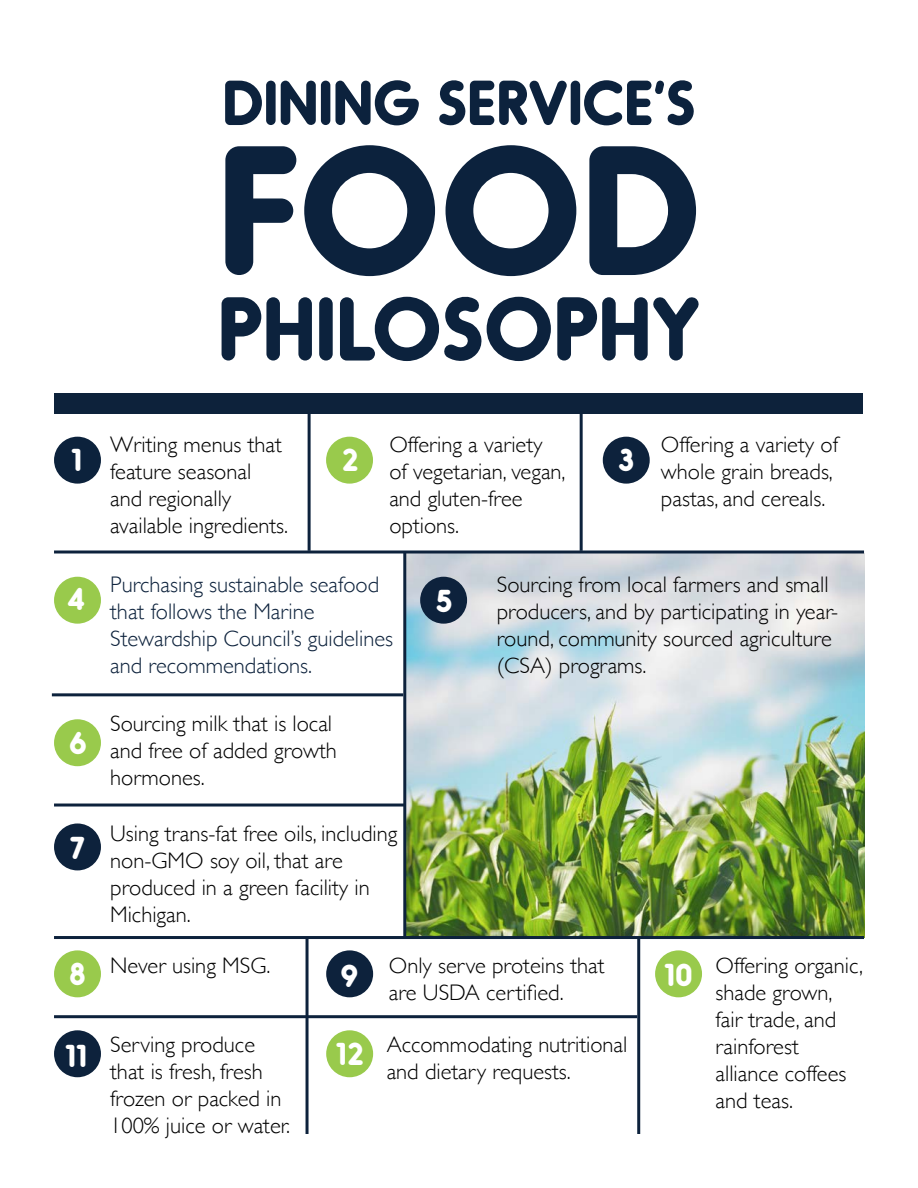
<style>
.page{position:relative;width:918px;height:1188px;background:#fff}
.page>*{position:absolute;margin:0;border:0;box-sizing:border-box;transform-origin:0 0}
.t1{font:700 174px "Oduda";color:#0c223d}
.t2{font:700 85.5px "Oduda";color:#0c223d}
.t3{font:700 60px "Oduda";color:#0c223d}
.t4{font:700 30px "Oduda";color:#fff}
.t5{font:300 22.5px/27px "Gill Sans";color:#000}
.t6{font:300 22.5px/27px "Gill Sans";color:#0d223c}
</style>
<div class="page">
<div style="left:603px;top:437px;width:47px;height:47px;background:#0d223c;border-radius:50%"></div>
<div style="left:326px;top:437px;width:47px;height:47px;background:#99ca4c;border-radius:50%"></div>
<img style="left:406px;top:554px;width:458px;height:382px">
<div style="left:54px;top:437px;width:47px;height:47px;background:#0c223c;border-radius:50%"></div>
<svg style="left:54px;top:550px;width:810px;height:4px;background:#455669"></svg>
<hr style="left:52px;top:693px;width:351px;height:3px;background:#0d223c">
<hr style="left:54px;top:936px;width:810px;height:3px;background:#0d223c">
<hr style="left:306px;top:937px;width:3px;height:197px;background:#0d223c">
<hr style="left:308px;top:408px;width:3px;height:143px;background:#0d223c">
<hr style="left:580px;top:406px;width:3px;height:145px;background:#0d223c">
<hr style="left:403px;top:553px;width:3px;height:384px;background:#0d223c">
<div style="left:54px;top:577px;width:47px;height:47px;background:#99ca4c;border-radius:50%"></div>
<div style="left:420px;top:577px;width:47px;height:47px;background:#0d223c;border-radius:50%"></div>
<div style="left:54px;top:719px;width:47px;height:47px;background:#99ca4c;border-radius:50%"></div>
<div style="left:54px;top:823px;width:47px;height:47px;background:#0d223c;border-radius:50%"></div>
<hr style="left:54px;top:804px;width:351px;height:3px;background:#0d223c">
<div style="left:54px;top:950px;width:47px;height:47px;background:#99ca4c;border-radius:50%"></div>
<div style="left:326px;top:950px;width:47px;height:47px;background:#0d223c;border-radius:50%"></div>
<div style="left:655px;top:950px;width:47px;height:47px;background:#99ca4c;border-radius:50%"></div>
<hr style="left:637px;top:937px;width:3px;height:197px;background:#0d223c">
<div style="left:54px;top:1030px;width:47px;height:47px;background:#0d223c;border-radius:50%"></div>
<hr style="left:54px;top:1015px;width:583px;height:3px;background:#0d223c">
<div style="left:326px;top:1030px;width:47px;height:47px;background:#99ca4c;border-radius:50%"></div>
<div style="left:55px;top:394px;width:808px;height:20px;background:#0d223b"></div>
<h3 class="t3" style="left:222px;top:75px;width:475px">DINING SERVICE’S</h3>
<h1 class="t1" style="left:218px;top:129px;width:484px">FOOD</h1>
<h2 class="t2" style="left:218px;top:289px;width:484px">PHILOSOPHY</h2>
<h3 class="t4" style="left:71px;top:446px;width:13px">1</h3>
<h3 class="t4" style="left:342px;top:446px;width:19px">2</h3>
<p class="t5" style="left:661px;top:431px;width:179px">Offering a variety of whole grain breads, pastas, and cereals.</p>
<p class="t5" style="left:110px;top:431px;width:180px">Writing menus that feature seasonal and regionally available ingredients.</p>
<p class="t5" style="left:389px;top:431px;width:178px">Offering a variety of vegetarian, vegan, and gluten-free options.</p>
<h3 class="t4" style="left:618px;top:446px;width:18px">3</h3>
<h3 class="t4" style="left:67px;top:585px;width:20px">4</h3>
<p class="t6" style="left:110px;top:571px;width:284px">Purchasing sustainable seafood that follows the Marine<br>Stewardship Council’s guidelines and recommendations.</p>
<h3 class="t4" style="left:68px;top:729px;width:20px">6</h3>
<h3 class="t4" style="left:69px;top:834px;width:17px">7</h3>
<p class="t5" style="left:110px;top:710px;width:228px">Sourcing milk that is local and free of added growth hormones.</p>
<p class="t5" style="left:110px;top:820px;width:289px">Using trans-fat free oils, including non-GMO soy oil, that are produced in a green facility in<br>Michigan.</p>
<h3 class="t4" style="left:436px;top:587px;width:19px">5</h3>
<p class="t5" style="left:497px;top:571px;width:343px">Sourcing from local farmers and small producers, and by participating in year&shy;round, community sourced agriculture (CSA) programs.</p>
<p class="t5" style="left:110px;top:952px;width:162px">Never using MSG.</p>
<p class="t5" style="left:389px;top:952px;width:217px">Only serve proteins that are USDA certified.</p>
<h3 class="t4" style="left:69px;top:960px;width:19px">8</h3>
<h3 class="t4" style="left:340px;top:961px;width:19px">9</h3>
<h3 class="t4" style="left:664px;top:961px;width:30px">10</h3>
<p class="t5" style="left:110px;top:1031px;width:182px">Serving produce that is fresh, fresh frozen or packed in<br>100% juice or water.</p>
<p class="t5" style="left:387px;top:1031px;width:242px">Accommodating nutritional and dietary requests.</p>
<h3 class="t4" style="left:65px;top:1042px;width:24px">11</h3>
<h3 class="t4" style="left:336px;top:1039px;width:30px">12</h3>
<p class="t5" style="left:716px;top:952px;width:149px">Offering organic, shade grown, fair trade, and rainforest alliance coffees and teas.</p>
</div>
